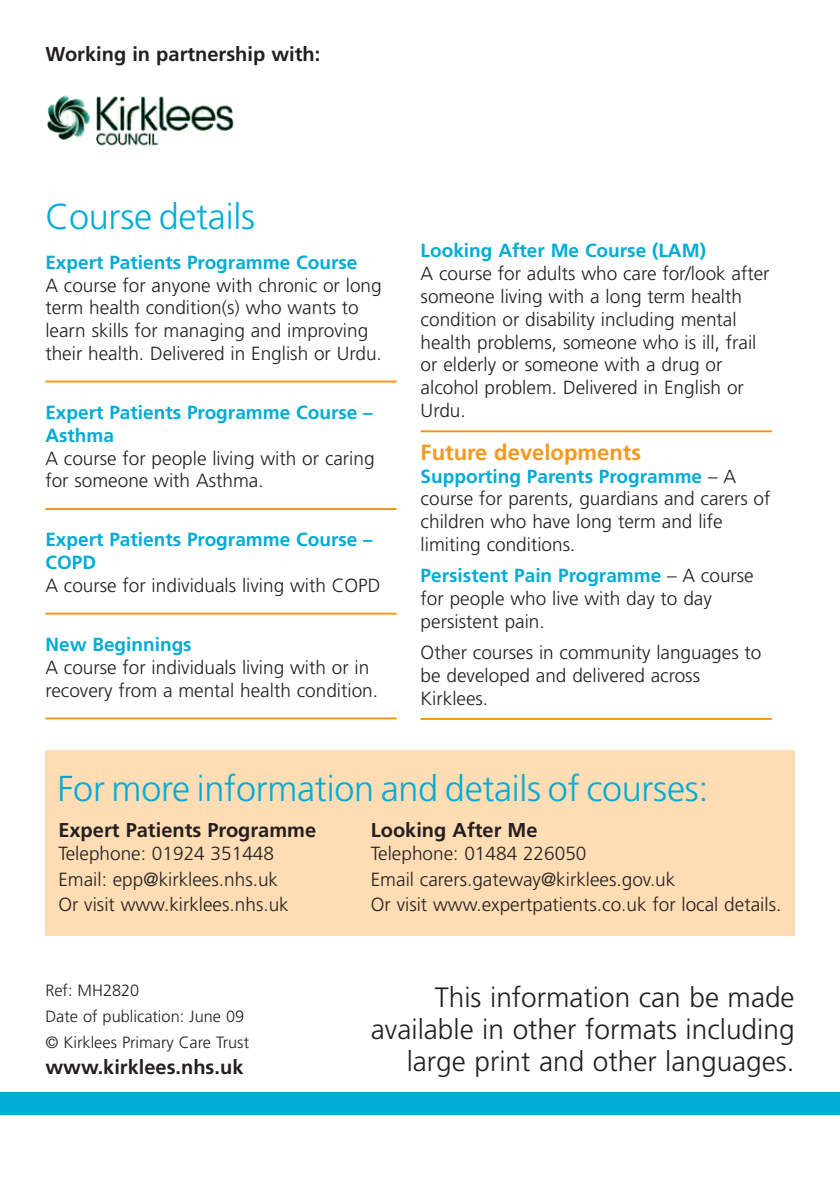
<style>
.page{position:relative;width:840px;height:1191px;background:#fff}
.page>*{position:absolute;margin:0;border:0;box-sizing:border-box;transform-origin:0 0}
.Subhead_2{font:300 36px "Frutiger";letter-spacing:-.01em;color:#00acd5}
.body_text{font:300 28px/32px "Frutiger";color:#231f20;text-align:right}
.body_text-2{font:700 22px "Frutiger";color:#f7981d}
.subhead_3{font:700 20px "Frutiger";color:#231f20}
.body_text-3{font:700 20px "Frutiger";color:#231f20}
.body_text-4{font:300 19px/22.8px "Frutiger";color:#231f20}
.body_text-5{font:300 16.4px "Frutiger";color:#231f20}
.s1{font-weight:700;color:#00acd5}
</style>
<div class="page">
<div style="left:0;top:1092px;width:839px;height:23px;background:#00acd5"></div>
<div style="left:45px;top:750px;width:749px;height:185px;background:#fedcb4"></div>
<hr style="left:45px;top:380px;width:351px;height:2px;background:#f7981d">
<hr style="left:45px;top:717px;width:351px;height:2px;background:#f7981d">
<hr style="left:45px;top:612px;width:351px;height:2px;background:#f7981d">
<hr style="left:45px;top:508px;width:351px;height:2px;background:#f7981d">
<hr style="left:420px;top:430px;width:351px;height:2px;background:#f7981d">
<hr style="left:420px;top:718px;width:351px;height:2px;background:#f7981d">
<img style="left:47px;top:95px;width:122px;height:45px">
<p class="subhead_3" style="left:45px;top:42px;width:276px">Working in partnership with:</p>
<p class="Subhead_2" style="left:45px;top:196px;width:211px">Course details</p>
<p class="body_text-4" style="left:45px;top:251px;width:338px"><span class="s1">Expert Patients Programme Course<br></span>A course for anyone with chronic or long term health condition(s) who wants to learn skills for managing and improving their health. Delivered in English or Urdu.</p>
<p class="body_text-4" style="left:45px;top:401px;width:330px"><span class="s1">Expert Patients Programme Course –<br>Asthma<br></span>A course for people living with or caring for someone with Asthma.</p>
<p class="body_text-4" style="left:45px;top:528px;width:336px"><span class="s1">Expert Patients Programme Course –<br>COPD<br></span>A course for individuals living with COPD</p>
<p class="body_text-4" style="left:45px;top:633px;width:334px"><span class="s1">New Beginnings<br></span>A course for individuals living with or in recovery from a mental health condition.</p>
<p class="body_text-4" style="left:420px;top:239px;width:350px"><span class="s1">Looking After Me Course (LAM)<br></span>A course for adults who care for/look after someone living with a long term health condition or disability including mental health problems, someone who is ill, frail or elderly or someone with a drug or alcohol problem. Delivered in English or Urdu.</p>
<p class="body_text-2" style="left:420px;top:439px;width:222px">Future developments</p>
<p class="body_text-4" style="left:420px;top:464px;width:351px"><span class="s1">Supporting Parents Programme</span> – A course for parents, guardians and carers of children who have long term and life limiting conditions.</p>
<p class="body_text-4" style="left:420px;top:564px;width:334px"><span class="s1">Persistent Pain Programme</span> – A course for people who live with day to day persistent pain.</p>
<p class="body_text-4" style="left:420px;top:641px;width:342px">Other courses in community languages to be developed and delivered across<br>Kirklees.</p>
<p class="Subhead_2" style="left:58px;top:768px;width:652px">For more information and details of courses:</p>
<p class="subhead_3" style="left:58px;top:818px;width:259px">Expert Patients Programme</p>
<p class="body_text-4" style="left:58px;top:842px;width:217px">Telephone: 01924 351448</p>
<p class="body_text-4" style="left:58px;top:867px;width:221px">Email: epp@kirklees.nhs.uk</p>
<p class="body_text-4" style="left:58px;top:893px;width:232px">Or visit www.kirklees.nhs.uk</p>
<p class="subhead_3" style="left:370px;top:818px;width:168px">Looking After Me</p>
<p class="body_text-4" style="left:370px;top:842px;width:217px">Telephone: 01484 226050</p>
<p class="body_text-4" style="left:370px;top:867px;width:306px">Email carers.gateway@kirklees.gov.uk</p>
<p class="body_text-4" style="left:370px;top:893px;width:412px">Or visit www.expertpatients.co.uk for local details.</p>
<p class="body_text-5" style="left:45px;top:980px;width:95px">Ref: MH2820</p>
<p class="body_text-5" style="left:45px;top:1006px;width:200px">Date of publication: June 09</p>
<p class="body_text-5" style="left:45px;top:1033px;width:205px">© Kirklees Primary Care Trust</p>
<p class="body_text-3" style="left:45px;top:1055px;width:199px">www.kirklees.nhs.uk</p>
<p class="body_text" style="left:371px;top:981px;width:425px">This information can be made available in other formats including large print and other languages.</p>
</div>
